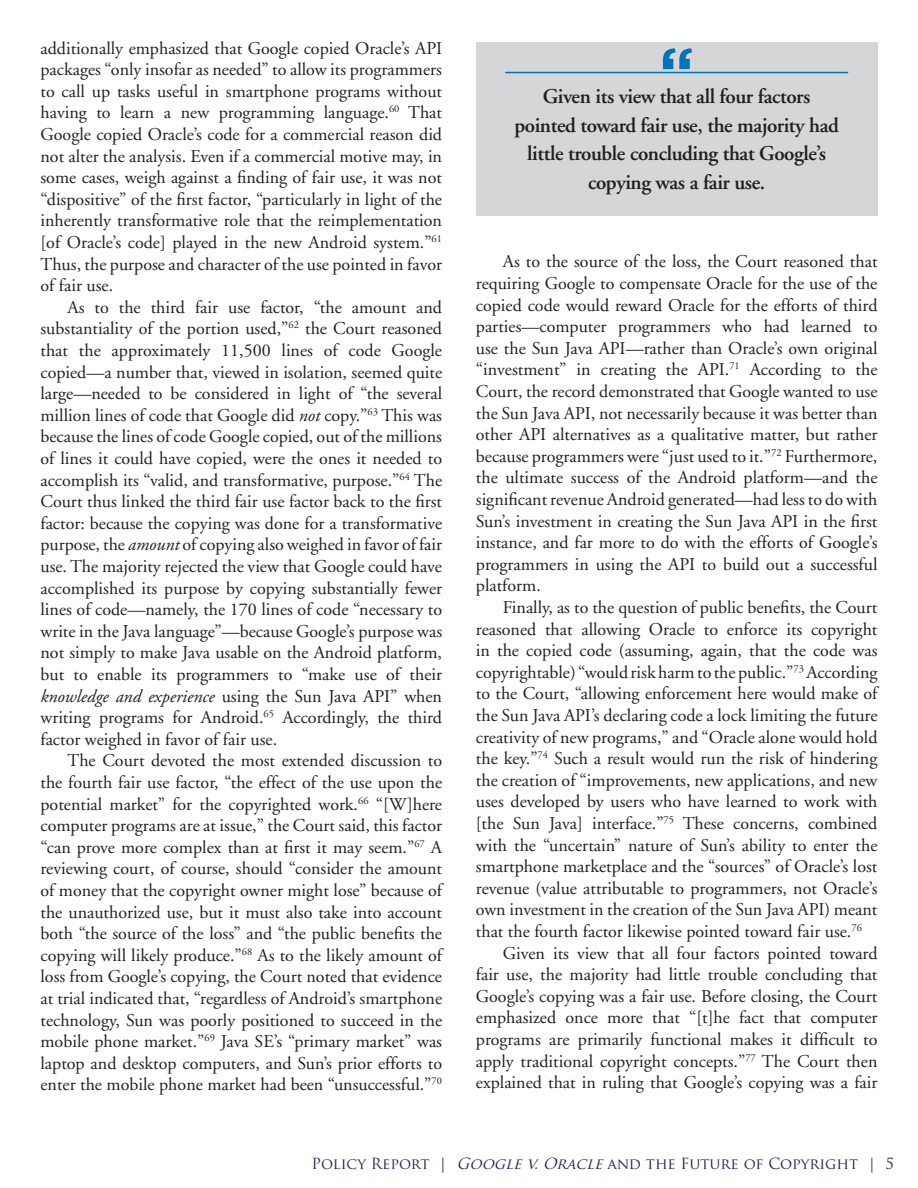
<style>
.page{position:relative;width:918px;height:1188px;background:#fff}
.page>*{position:absolute;margin:0;border:0;box-sizing:border-box;transform-origin:0 0}
.body_text{font:700 64.5px "Gotham";color:#0174bc}
.Pull_out_quote{font:600 21px/28.5px "Adobe Garamond";letter-spacing:-.02em;color:#231f20;text-align:center}
.body_copy{font:18px/21.6px "Adobe Garamond";color:#231f20;text-align:justify}
.t1{font:15px "Trajan Pro";color:#1e2754}
.s1{font-style:italic}
</style>
<div class="page">
<div style="left:476px;top:42px;width:402px;height:174px;background:#d5d6d8"></div>
<hr style="left:506px;top:72px;width:342px;height:1px;background:#0174bc">
<p class="body_copy" style="left:40px;top:38px;width:403px">additionally emphasized that Google copied Oracle’s API packages “only insofar as needed” to allow its programmers to call up tasks useful in smartphone programs without having to learn a new programming language.<sup>60</sup> That Google copied Oracle’s code for a commercial reason did not alter the analysis. Even if a commercial motive may, in some cases, weigh against a finding of fair use, it was not “dispositive” of the first factor, “particularly in light of the inherently transformative role that the reimplementation [of Oracle’s code] played in the new Android system.”<sup>61<br></sup>Thus, the purpose and character of the use pointed in favor of fair use.</p>
<p class="body_copy" style="left:40px;top:297px;width:403px;text-indent:27px">As to the third fair use factor, “the amount and substantiality of the portion used,”<sup>62</sup> the Court reasoned that the approximately 11,500 lines of code Google copied—a number that, viewed in isolation, seemed quite large—needed to be considered in light of “the several million lines of code that Google did <span class="s1">not</span> copy.”<sup>63</sup> This was because the lines of code Google copied, out of the millions of lines it could have copied, were the ones it needed to accomplish its “valid, and transformative, purpose.”<sup>64</sup> The Court thus linked the third fair use factor back to the first factor: because the copying was done for a transformative purpose, the <span class="s1">amount</span> of copying also weighed in favor of fair use. The majority rejected the view that Google could have accomplished its purpose by copying substantially fewer lines of code—namely, the 170 lines of code “necessary to write in the Java language”—because Google’s purpose was not simply to make Java usable on the Android platform, but to enable its programmers to “make use of their <span class="s1">knowledge and experience</span> using the Sun Java API” when writing programs for Android.<sup>65</sup> Accordingly, the third factor weighed in favor of fair use.</p>
<p class="body_copy" style="left:40px;top:750px;width:403px;text-indent:27px">The Court devoted the most extended discussion to the fourth fair use factor, “the effect of the use upon the potential market” for the copyrighted work.<sup>66</sup> “[W]here computer programs are at issue,” the Court said, this factor “can prove more complex than at first it may seem.”<sup>67</sup> A reviewing court, of course, should “consider the amount of money that the copyright owner might lose” because of the unauthorized use, but it must also take into account both “the source of the loss” and “the public benefits the copying will likely produce.”<sup>68</sup> As to the likely amount of loss from Google’s copying, the Court noted that evidence at trial indicated that, “regardless of Android’s smartphone technology, Sun was poorly positioned to succeed in the mobile phone market.”<sup>69</sup> Java SE’s “primary market” was laptop and desktop computers, and Sun’s prior efforts to enter the mobile phone market had been “unsuccessful.”<sup>70</sup></p>
<p class="body_text" style="left:659px;top:34px;width:36px">“</p>
<p class="Pull_out_quote" style="left:514px;top:82px;width:326px">Given its view that all four factors pointed toward fair use, the majority had little trouble concluding that Google’s copying was a fair use.</p>
<p class="body_copy" style="left:476px;top:251px;width:403px;text-indent:27px">As to the source of the loss, the Court reasoned that requiring Google to compensate Oracle for the use of the copied code would reward Oracle for the efforts of third parties—computer programmers who had learned to use the Sun Java API—rather than Oracle’s own original “investment” in creating the API.<sup>71</sup> According to the Court, the record demonstrated that Google wanted to use the Sun Java API, not necessarily because it was better than other API alternatives as a qualitative matter, but rather because programmers were “just used to it.”<sup>72</sup> Furthermore, the ultimate success of the Android platform—and the significant revenue Android generated—had less to do with Sun’s investment in creating the Sun Java API in the first instance, and far more to do with the efforts of Google’s programmers in using the API to build out a successful platform.</p>
<p class="body_copy" style="left:476px;top:597px;width:403px;text-indent:27px">Finally, as to the question of public benefits, the Court reasoned that allowing Oracle to enforce its copyright in the copied code (assuming, again, that the code was copyrightable) “would risk harm to the public.”<sup>73</sup> According to the Court, “allowing enforcement here would make of the Sun Java API’s declaring code a lock limiting the future creativity of new programs,” and “Oracle alone would hold the key.”<sup>74</sup> Such a result would run the risk of hindering the creation of “improvements, new applications, and new uses developed by users who have learned to work with [the Sun Java] interface.”<sup>75</sup> These concerns, combined with the “uncertain” nature of Sun’s ability to enter the smartphone marketplace and the “sources” of Oracle’s lost revenue (value attributable to programmers, not Oracle’s own investment in the creation of the Sun Java API) meant that the fourth factor likewise pointed toward fair use.<sup>76</sup></p>
<p class="body_copy" style="left:476px;top:943px;width:403px;text-indent:27px">Given its view that all four factors pointed toward fair use, the majority had little trouble concluding that Google’s copying was a fair use. Before closing, the Court emphasized once more that “[t]he fact that computer programs are primarily functional makes it difficult to apply traditional copyright concepts.”<sup>77</sup> The Court then explained that in ruling that Google’s copying was a fair</p>
<p class="t1" style="left:312px;top:1154px;width:584px">Policy Report | <span class="s1">GOOGLEV.ORACLE</span>and the Future of Copyright | 5</p>
</div>
